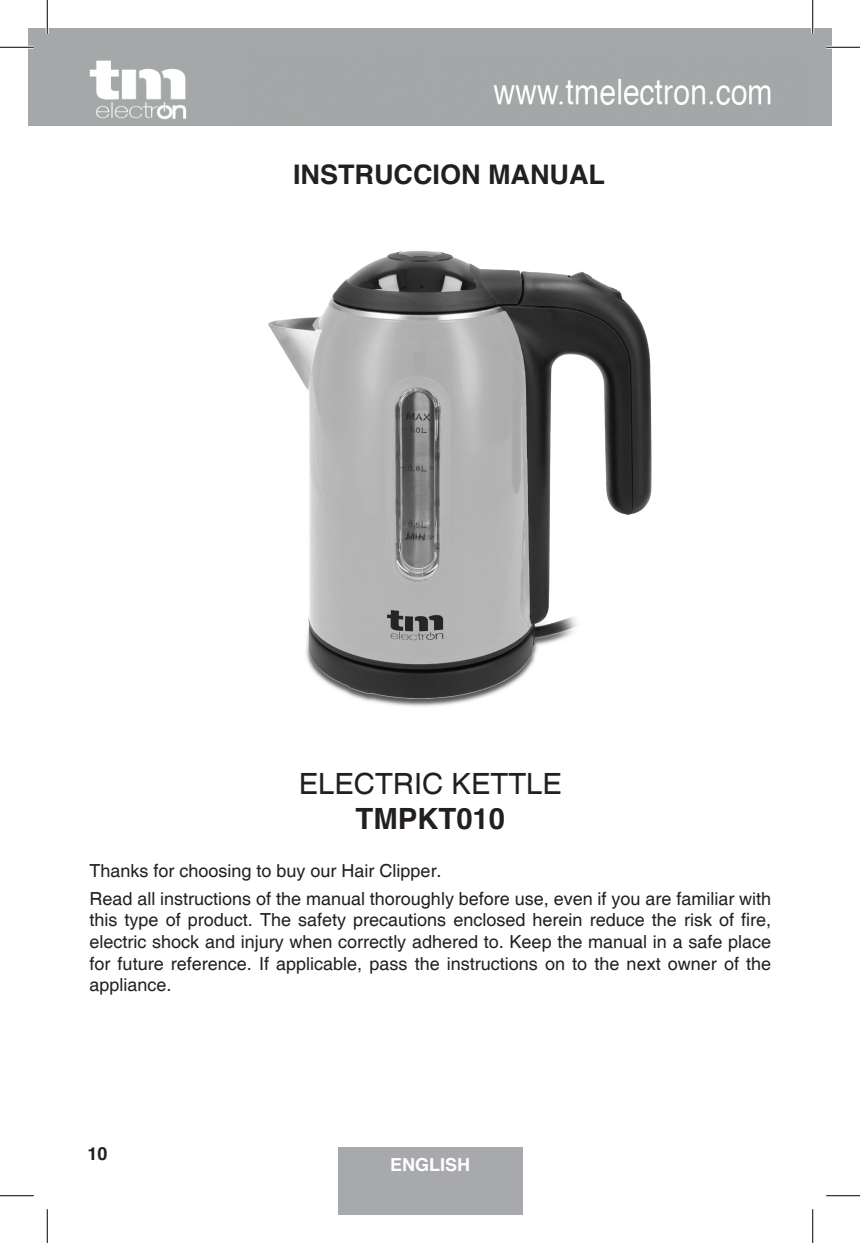
<style>
.page{position:relative;width:860px;height:1243px;background:#fff}
.page>*{position:absolute;margin:0;border:0;box-sizing:border-box;transform-origin:0 0}
.t1{font:29.25px "Helvetica";color:#231f20}
.t2{font:700 29.25px "Helvetica";color:#231f20}
.t3{font:700 27px "Helvetica";color:#231f20}
.t4{font:18px/21.6px "Helvetica";color:#231f20}
.t5{font:700 18px "Helvetica";color:#fff}
.t6{font:700 18px "Helvetica";color:#231f20}
</style>
<div class="page">
<div style="left:338px;top:1147px;width:184px;height:67px;background:#a8a9ad"></div>
<img style="left:28px;top:28px;width:804px;height:98px">
<img style="left:268px;top:251px;width:384px;height:456px">
<hr style="left:0;top:46px;width:34px;height:3px;background:#fff">
<hr style="left:826px;top:46px;width:34px;height:3px;background:#fff">
<hr style="left:46px;top:0;width:3px;height:34px;background:#fff">
<hr style="left:811px;top:0;width:3px;height:34px;background:#fff">
<hr style="left:0;top:47px;width:34px;height:1px;background:#000">
<hr style="left:826px;top:47px;width:34px;height:1px;background:#000">
<hr style="left:0;top:1195px;width:34px;height:1px;background:#000">
<hr style="left:826px;top:1195px;width:34px;height:1px;background:#000">
<hr style="left:47px;top:0;width:1px;height:34px;background:#000">
<hr style="left:47px;top:1209px;width:1px;height:34px;background:#000">
<hr style="left:812px;top:0;width:1px;height:34px;background:#000">
<hr style="left:812px;top:1209px;width:1px;height:34px;background:#000">
<h2 class="t3" style="left:293px;top:158px;width:313px">INSTRUCCION MANUAL</h2>
<h1 class="t1" style="left:299px;top:767px;width:38px">Electric</h1>
<h1 class="t1" style="left:451px;top:767px;width:19px">kettle</h1>
<h1 class="t2" style="left:356px;top:800px;width:151px">TMPKT010</h1>
<p class="t4" style="left:89px;top:857px;width:683px;line-height:27.9px">Thanks for choosing to buy our Hair Clipper.<br>Read all instructions of the manual thoroughly before use, even if you are familiar with</p>
<p class="t4" style="left:89px;top:910px;width:683px;text-align:justify">this type of product. The safety precautions enclosed herein reduce the risk of fire, electric shock and injury when correctly adhered to. Keep the manual in a safe place for future reference. If applicable, pass the instructions on to the next owner of the appliance.</p>
<p class="t6" style="left:88px;top:1142px;width:22px">10</p>
<p class="t5" style="left:390px;top:1153px;width:82px">ENGLISH</p>
<p class="t5" style="left:368px;top:1153px;width:124px">CASTE LANO</p>
</div>
